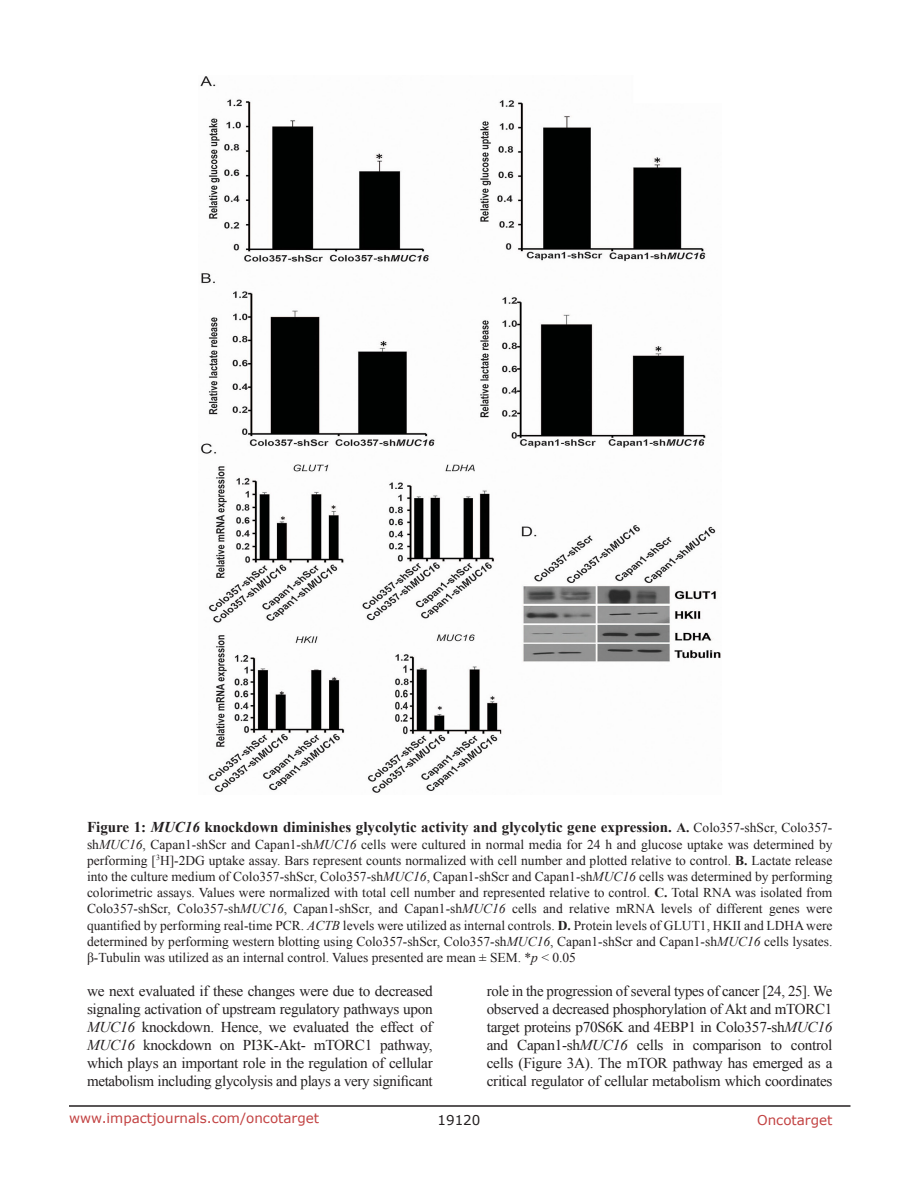
<style>
.page{position:relative;width:918px;height:1188px;background:#fff}
.page>*{position:absolute;margin:0;border:0;box-sizing:border-box;transform-origin:0 0}
.BodyText{font:15px/18px "Times New Roman";letter-spacing:-.02em;color:#231f20;text-align:justify}
.FigureText{font:700 15px "Times New Roman";color:#231f20}
.FigureText-2{font:13.5px/16.2px "Times New Roman";color:#231f20;text-align:justify}
.t1{font:13.5px "Verdana";color:#c24141}
.t2{font:13.5px "Verdana";color:#231f20}
.s1{font-style:italic}
.s2{font-size:13.5px}
.s3{font-weight:400;font-size:13.5px}
.s4{font-weight:700}
</style>
<div class="page">
<hr style="left:69px;top:1105px;width:781px;height:2px;background:#231f20">
<img style="left:200px;top:76px;width:521px;height:717px">
<p class="FigureText" style="left:87px;top:817px;width:747px">Figure 1: <span class="s1">MUC16</span> knockdown diminishes glycolytic activity and glycolytic gene expression. <span class="s2">A.</span> <span class="s3">Colo357-shScr, Colo357-</span></p>
<p class="FigureText-2" style="left:87px;top:836px;width:747px">sh<span class="s1">MUC16</span>, Capan1-shScr and Capan1-sh<span class="s1">MUC16</span> cells were cultured in normal media for 24 h and glucose uptake was determined by performing [<sup>3</sup>H]-2DG uptake assay. Bars represent counts normalized with cell number and plotted relative to control. <span class="s4">B.</span> Lactate release into the culture medium of Colo357-shScr, Colo357-sh<span class="s1">MUC16</span>, Capan1-shScr and Capan1-sh<span class="s1">MUC16</span> cells was determined by performing colorimetric assays. Values were normalized with total cell number and represented relative to control. <span class="s4">C.</span> Total RNA was isolated from Colo357-shScr, Colo357-sh<span class="s1">MUC16</span>, Capan1-shScr, and Capan1-sh<span class="s1">MUC16</span> cells and relative mRNA levels of different genes were quantified by performing real-time PCR. <span class="s1">ACTB</span> levels were utilized as internal controls. <span class="s4">D.</span> Protein levels of GLUT1, HKII and LDHA were determined by performing western blotting using Colo357-shScr, Colo357-sh<span class="s1">MUC16</span>, Capan1-shScr and Capan1-sh<span class="s1">MUC16</span> cells lysates. β-Tubulin was utilized as an internal control. Values presented are mean ± SEM. *<span class="s1">p</span> &lt; 0.05</p>
<p class="BodyText" style="left:87px;top:982px;width:347px">we next evaluated if these changes were due to decreased signaling activation of upstream regulatory pathways upon <span class="s1">MUC16</span> knockdown. Hence, we evaluated the effect of <span class="s1">MUC16</span> knockdown on PI3K-Akt- mTORC1 pathway, which plays an important role in the regulation of cellular metabolism including glycolysis and plays a very significant</p>
<p class="BodyText" style="left:487px;top:982px;width:347px">role in the progression of several types of cancer [24, 25]. We observed a decreased phosphorylation of Akt and mTORC1 target proteins p70S6K and 4EBP1 in Colo357-sh<span class="s1">MUC16 </span>and Capan1-sh<span class="s1">MUC16</span> cells in comparison to control cells (Figure 3A). The mTOR pathway has emerged as a critical regulator of cellular metabolism which coordinates</p>
<p class="t1" style="left:69px;top:1109px;width:252px">www.impactjournals.com/oncotarget</p>
<p class="t2" style="left:438px;top:1111px;width:44px">19120</p>
<p class="t1" style="left:757px;top:1111px;width:77px">Oncotarget</p>
</div>
